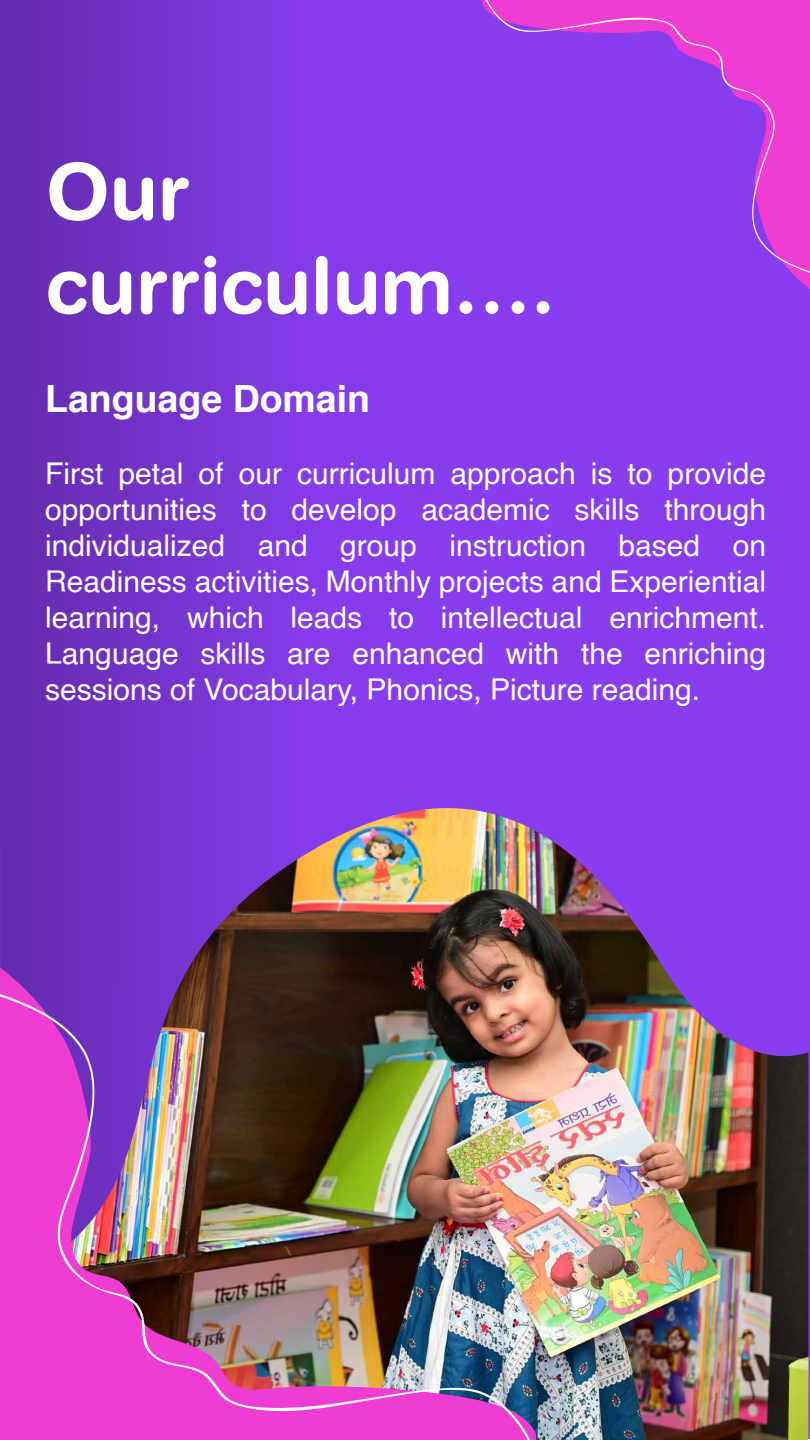
<style>
.page{position:relative;width:810px;height:1440px;background:#883dee}
.page>*{position:absolute;margin:0;border:0;box-sizing:border-box;transform-origin:0 0}
.t1{font:700 78.22px/93.8px "Helvetica Rounded";color:#fff}
.t2{font:700 37.5px "Helvetica";color:#fff}
.t3{font:30px/36px "Helvetica";color:#fff;text-align:justify}
</style>
<div class="page">
<svg style="left:0;top:0;width:282px;height:808px;background:#7232c7"></svg>
<hr style="left:0;top:1439px;width:810px;height:1px;background:#fff">
<svg style="left:486px;top:0;width:324px;height:273px"></svg>
<img style="left:0;top:808px;width:809px;height:632px">
<img style="left:0;top:967px;width:536px;height:473px">
<img style="left:0;top:994px;width:530px;height:446px">
<h1 class="t1" style="left:46px;top:143px;width:510px">Our curriculum….</h1>
<p class="t2" style="left:45px;top:369px;width:327px">Language Domain</p>
<p class="t3" style="left:45px;top:457px;width:723px">First petal of our curriculum approach is to provide opportunities to develop academic skills through individualized and group instruction based on Readiness activities, Monthly projects and Experiential learning, which leads to intellectual enrichment.<br>Language skills are enhanced with the enriching sessions of Vocabulary, Phonics, Picture reading.</p>
</div>
